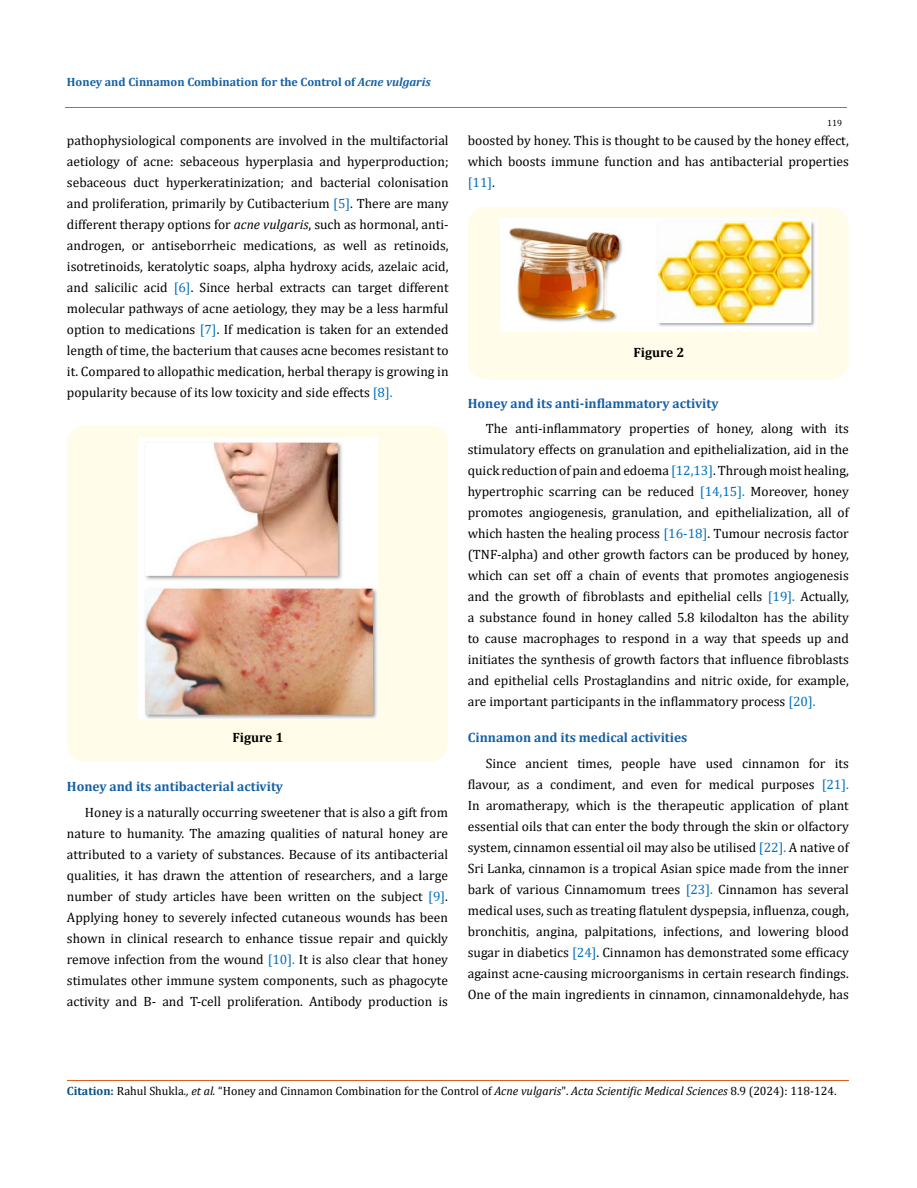
<style>
.page{position:relative;width:917px;height:1188px;background:#fff}
.page>*{position:absolute;margin:0;border:0;box-sizing:border-box;transform-origin:0 0}
.t1{font:13.5px/21px "Cambria";color:#000;text-align:justify}
.t2{font:700 13.5px "Cambria";color:#1560a6}
.t3{font:700 13.5px "Cambria";color:#000}
.t4{font:12px "Cambria";color:#000}
.t5{font:700 12px "Cambria";color:#1560a6}
.t6{font:9px "Cambria";color:#000}
.s1{font-style:italic}
.s2{color:#0070c0}
.s3{font-weight:700;color:#035089}
</style>
<div class="page">
<div style="left:67px;top:425px;width:381px;height:337px;background:#fffde9;border-radius:18px"></div>
<img style="left:138px;top:437px;width:239px;height:282px">
<div style="left:468px;top:207px;width:380px;height:172px;background:#fffde9;border-radius:18px"></div>
<img style="left:500px;top:218px;width:316px;height:113px">
<hr style="left:65px;top:108px;width:782px;height:1px;background:#e05d1a">
<hr style="left:67px;top:1080px;width:781px;height:1px;background:#e05d1a">
<p class="t5" style="left:67px;top:73px;width:365px">Honey and Cinnamon Combination for the Control of <span class="s1">Acne vulgaris</span></p>
<p class="t1" style="left:67px;top:130px;width:383px">pathophysiological components are involved in the multifactorial aetiology of acne: sebaceous hyperplasia and hyperproduction; sebaceous duct hyperkeratinization; and bacterial colonisation and proliferation, primarily by Cutibacterium <span class="s2">[5]</span>. There are many different therapy options for <span class="s1">acne vulgaris</span>, such as hormonal, anti&shy;androgen, or antiseborrheic medications, as well as retinoids, isotretinoids, keratolytic soaps, alpha hydroxy acids, azelaic acid, and salicilic acid <span class="s2">[6]</span>. Since herbal extracts can target different molecular pathways of acne aetiology, they may be a less harmful option to medications <span class="s2">[7]</span>. If medication is taken for an extended length of time, the bacterium that causes acne becomes resistant to it. Compared to allopathic medication, herbal therapy is growing in popularity because of its low toxicity and side effects <span class="s2">[8].</span></p>
<p class="t3" style="left:232px;top:727px;width:52px">Figure 1</p>
<p class="t2" style="left:67px;top:777px;width:218px">Honey and its antibacterial activity</p>
<p class="t1" style="left:67px;top:802px;width:382px;text-indent:18px">Honey is a naturally occurring sweetener that is also a gift from nature to humanity. The amazing qualities of natural honey are attributed to a variety of substances. Because of its antibacterial qualities, it has drawn the attention of researchers, and a large number of study articles have been written on the subject <span class="s2">[9]</span>.<br>Applying honey to severely infected cutaneous wounds has been shown in clinical research to enhance tissue repair and quickly remove infection from the wound <span class="s2">[10].</span> It is also clear that honey stimulates other immune system components, such as phagocyte activity and B- and T-cell proliferation. Antibody production is</p>
<p class="t6" style="left:827px;top:118px;width:16px">119</p>
<p class="t1" style="left:468px;top:130px;width:382px">boosted by honey. This is thought to be caused by the honey effect, which boosts immune function and has antibacterial properties <span class="s2">[11]</span>.</p>
<p class="t3" style="left:633px;top:343px;width:52px">Figure 2</p>
<p class="t2" style="left:468px;top:393px;width:252px">Honey and its anti-inflammatory activity</p>
<p class="t1" style="left:468px;top:418px;width:382px;text-indent:18px">The anti-inflammatory properties of honey, along with its stimulatory effects on granulation and epithelialization, aid in the quick reduction of pain and edoema <span class="s2">[12,13]</span>. Through moist healing, hypertrophic scarring can be reduced <span class="s2">[14,15].</span> Moreover, honey promotes angiogenesis, granulation, and epithelialization, all of which hasten the healing process <span class="s2">[16-18]</span>. Tumour necrosis factor (TNF-alpha) and other growth factors can be produced by honey, which can set off a chain of events that promotes angiogenesis and the growth of fibroblasts and epithelial cells <span class="s2">[19].</span> Actually, a substance found in honey called 5.8 kilodalton has the ability to cause macrophages to respond in a way that speeds up and initiates the synthesis of growth factors that influence fibroblasts and epithelial cells Prostaglandins and nitric oxide, for example, are important participants in the inflammatory process <span class="s2">[20].</span></p>
<p class="t2" style="left:468px;top:728px;width:221px">Cinnamon and its medical activities</p>
<p class="t1" style="left:468px;top:753px;width:382px;text-indent:18px">Since ancient times, people have used cinnamon for its flavour, as a condiment, and even for medical purposes <span class="s2">[21].<br></span>In aromatherapy, which is the therapeutic application of plant essential oils that can enter the body through the skin or olfactory system, cinnamon essential oil may also be utilised <span class="s2">[22].</span> A native of Sri Lanka, cinnamon is a tropical Asian spice made from the inner bark of various Cinnamomum trees <span class="s2">[23].</span> Cinnamon has several medical uses, such as treating flatulent dyspepsia, influenza, cough, bronchitis, angina, palpitations, infections, and lowering blood sugar in diabetics <span class="s2">[24]</span>. Cinnamon has demonstrated some efficacy against acne-causing microorganisms in certain research findings.<br>One of the main ingredients in cinnamon, cinnamonaldehyde, has</p>
<p class="t4" style="left:67px;top:1084px;width:771px"><span class="s3">Citation:</span> Rahul Shukla<span class="s1">., et al.</span> “Honey and Cinnamon Combination for the Control of <span class="s1">Acne vulgaris</span>". <span class="s1">Acta Scientific Medical Sciences</span> 8.9 (2024): 118-124.</p>
</div>
